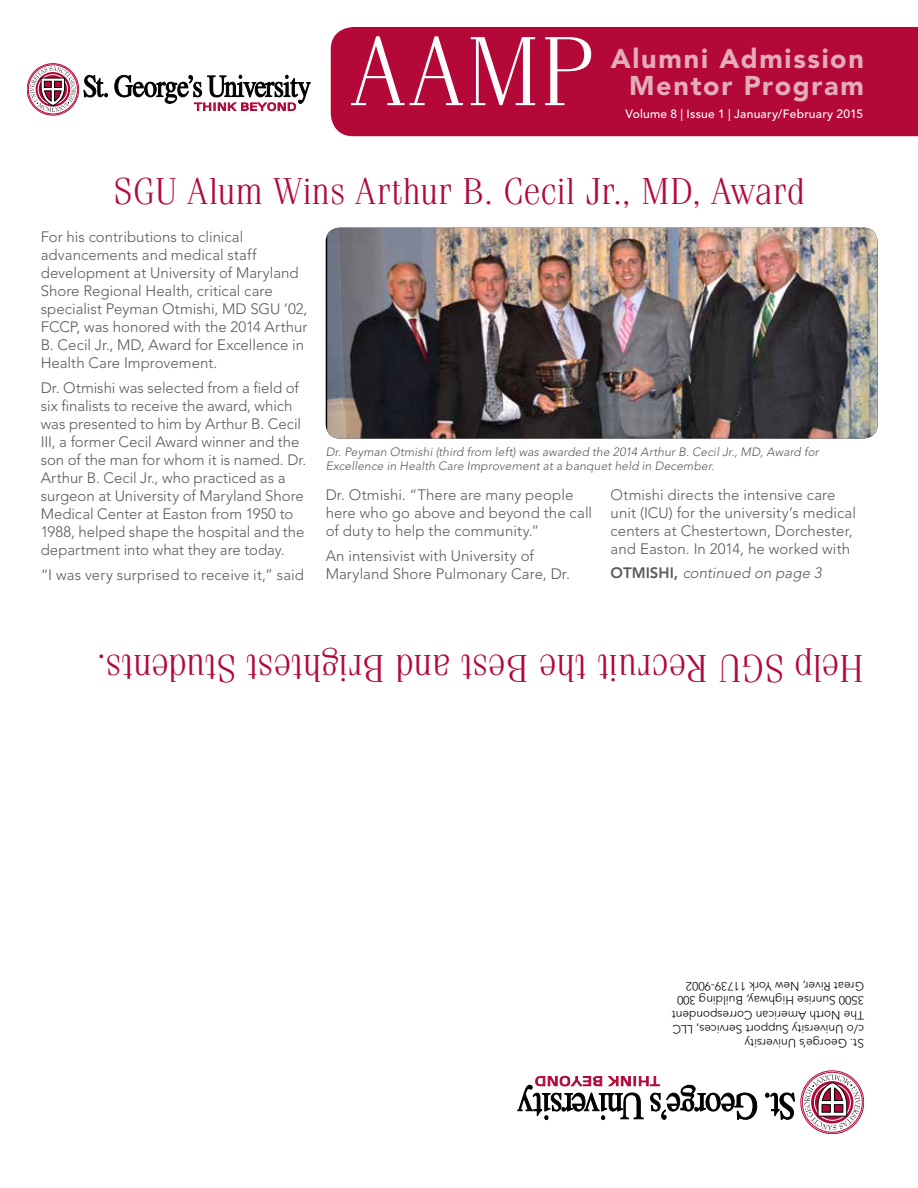
<style>
.page{position:relative;width:918px;height:1188px;background:#fff}
.page>*{position:absolute;margin:0;border:0;box-sizing:border-box;transform-origin:0 0}
.t1{font:300 98.4px "Fenice Std";color:#fff}
.t2{font:300 39px "Fenice Std";letter-spacing:-.02em;color:#b30838}
.t3{font:300 37.5px "Fenice Std";letter-spacing:-.01em;color:#b30838}
.t4{font:900 27px/27px "Avenir LT Std";letter-spacing:.06em;color:#e5abbb;text-align:right}
.t5{font:300 15px/18px "Avenir LT Std";color:#58595b}
.t6{font:italic 300 15px "Avenir LT Std";letter-spacing:.005em;color:#58595b}
.t7{font:300 12px/14.4px "Avenir LT Std";color:#000}
.t8{font:italic 300 12px/14.4px "Avenir LT Std";letter-spacing:.015em;color:#58595b}
.t9{font:500 12px "Avenir LT Std";letter-spacing:.02em;color:#fff}
.s1{font-weight:800;font-style:normal}
</style>
<div class="page">
<svg style="left:83px;top:75px;width:25px;height:22px"></svg>
<div style="left:27px;top:63px;width:52px;height:52px;border:1px solid #b30838;border-radius:50%"></div>
<svg style="left:29px;top:65px;width:48px;height:48px"></svg>
<svg style="left:114px;top:75px;width:196px;height:36px"></svg>
<img style="left:327px;top:228px;width:551px;height:210px">
<div style="left:331px;top:27px;width:587px;height:109px;background:#b30838"></div>
<svg style="left:765px;top:1092px;width:30px;height:28px"></svg>
<div style="left:801px;top:1071px;width:63px;height:63px;border:1px solid #b30838;border-radius:50%"></div>
<svg style="left:803px;top:1073px;width:59px;height:59px"></svg>
<svg style="left:518px;top:1076px;width:239px;height:44px"></svg>
<h1 class="t1" style="left:351px;top:14px;width:244px">AAMP</h1>
<h3 class="t4" style="left:611px;top:45px;width:255px">Alumni Admission<br>Mentor Program</h3>
<p class="t9" style="left:626px;top:107px;width:239px">Volume 8 | Issue 1 | January/February 2015</p>
<h3 class="t3" style="left:114px;top:169px;width:693px">SGU Alum Wins Arthur B. Cecil Jr., MD, Award</h3>
<p class="t5" style="left:41px;top:228px;width:268px">For his contributions to clinical advancements and medical staff development at University of Maryland Shore Regional Health, critical care specialist Peyman Otmishi, MD SGU ’02, FCCP, was honored with the 2014 Arthur B. Cecil Jr., MD, Award for Excellence in Health Care Improvement.</p>
<p class="t5" style="left:41px;top:379px;width:267px">Dr. Otmishi was selected from a field of six finalists to receive the award, which was presented to him by Arthur B. Cecil III, a former Cecil Award winner and the son of the man for whom it is named. Dr.<br>Arthur B. Cecil Jr., who practiced as a surgeon at University of Maryland Shore Medical Center at Easton from 1950 to 1988, helped shape the hospital and the department into what they are today.</p>
<p class="t5" style="left:41px;top:566px;width:265px">“I was very surprised to receive it,” said</p>
<p class="t8" style="left:326px;top:445px;width:495px">Dr. Peyman Otmishi (third from left) was awarded the 2014 Arthur B. Cecil Jr., MD, Award for<br>Excellence in Health Care Improvement at a banquet held in December.</p>
<p class="t5" style="left:326px;top:486px;width:268px">Dr. Otmishi. “There are many people here who go above and beyond the call of duty to help the community.”</p>
<p class="t5" style="left:326px;top:547px;width:246px">An intensivist with University of<br>Maryland Shore Pulmonary Care, Dr.</p>
<p class="t5" style="left:611px;top:486px;width:247px">Otmishi directs the intensive care unit (ICU) for the university’s medical centers at Chestertown, Dorchester, and Easton. In 2014, he worked with</p>
<p class="t6" style="left:611px;top:564px;width:213px"><span class="s1">OTMISHI,</span> continued on page 3</p>
<h2 class="t2" style="left:864px;top:691px;width:769px;rotate:-180deg">Help SGU Recruit the Best and Brightest Students.</h2>
<p class="t7" style="left:864px;top:1051px;width:194px;rotate:-180deg">St. George’s University<br>c/o University Support Services, LLC The North American Correspondent 3500 Sunrise Highway, Building 300<br>Great River, New York 11739-9002</p>
</div>
